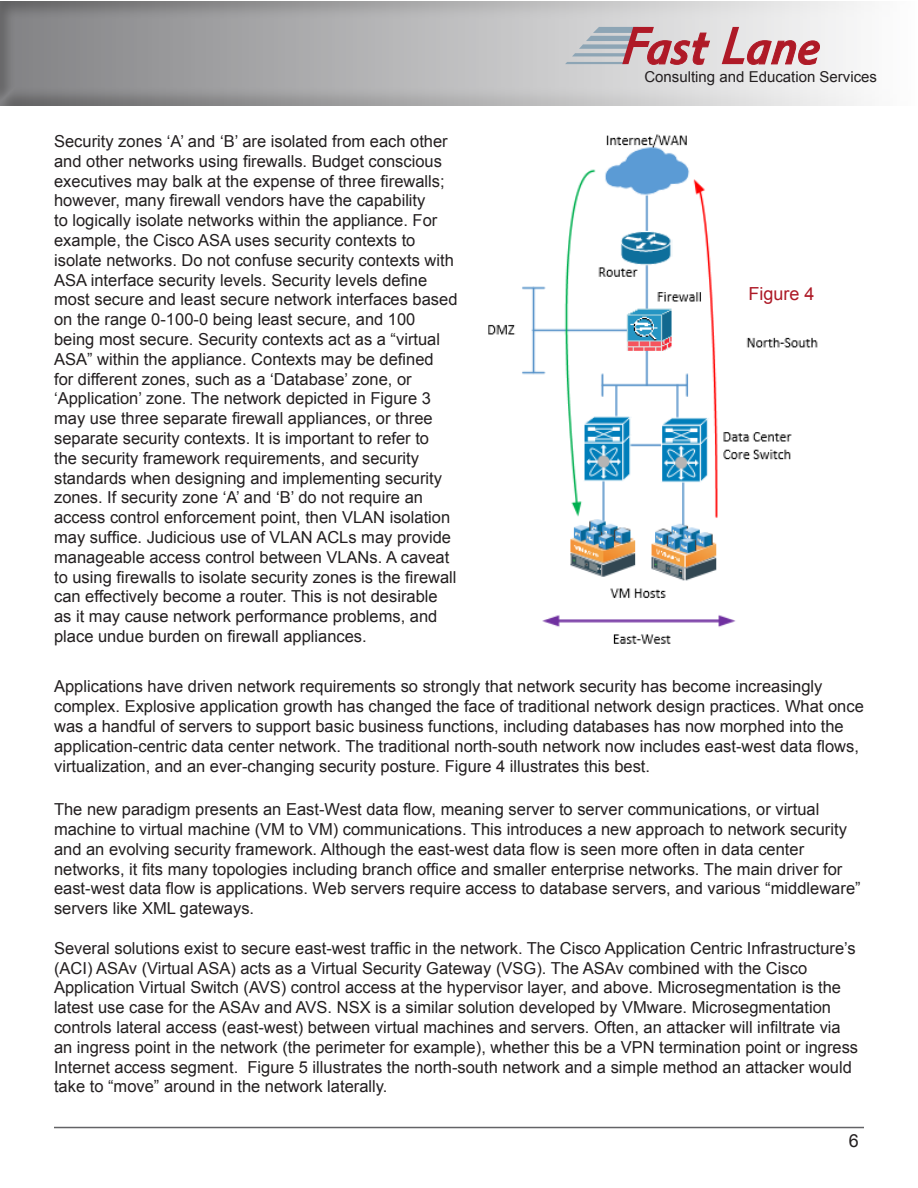
<style>
.page{position:relative;width:918px;height:1188px;background:#fff}
.page>*{position:absolute;margin:0;border:0;box-sizing:border-box;transform-origin:0 0}
.t1{font:18px "Arial";color:#ad1926}
.t2{font:18px "Arial";color:#231f20}
.t3{font:16.5px/19.8px "Arial";color:#231f20}
.t4{font:15px "Arial";color:#231f20}
</style>
<div class="page">
<div style="left:0;top:0;width:918px;height:107px;background:#231f20;opacity:.5"></div>
<svg style="left:722px;top:27px;width:98px;height:38px;background:#d49da2"></svg>
<svg style="left:565px;top:27px;width:145px;height:38px;background:#c1a1a7"></svg>
<hr style="left:54px;top:1127px;width:810px;height:1px;background:#636366">
<img style="left:488px;top:134px;width:330px;height:510px">
<p class="t4" style="left:644px;top:67px;width:234px">Consulting and Education Services</p>
<p class="t3" style="left:54px;top:131px;width:405px">Security zones ‘A’ and ‘B’ are isolated from each other and other networks using firewalls. Budget conscious executives may balk at the expense of three firewalls; however, many firewall vendors have the capability<br>to logically isolate networks within the appliance. For example, the Cisco ASA uses security contexts to isolate networks. Do not confuse security contexts with ASA interface security levels. Security levels define most secure and least secure network interfaces based on the range 0-100-0 being least secure, and 100 being most secure. Security contexts act as a “virtual ASA” within the appliance. Contexts may be defined<br>for different zones, such as a ‘Database’ zone, or ‘Application’ zone. The network depicted in Figure 3 may use three separate firewall appliances, or three separate security contexts. It is important to refer to<br>the security framework requirements, and security standards when designing and implementing security zones. If security zone ‘A’ and ‘B’ do not require an access control enforcement point, then VLAN isolation may suffice. Judicious use of VLAN ACLs may provide manageable access control between VLANs. A caveat to using firewalls to isolate security zones is the firewall can effectively become a router. This is not desirable as it may cause network performance problems, and place undue burden on firewall appliances.</p>
<p class="t3" style="left:54px;top:677px;width:811px">Applications have driven network requirements so strongly that network security has become increasingly complex. Explosive application growth has changed the face of traditional network design practices. What once was a handful of servers to support basic business functions, including databases has now morphed into the application-centric data center network. The traditional north-south network now includes east-west data flows, virtualization, and an ever-changing security posture. Figure 4 illustrates this best.</p>
<p class="t1" style="left:748px;top:282px;width:68px">Figure 4</p>
<p class="t3" style="left:54px;top:800px;width:808px">The new paradigm presents an East-West data flow, meaning server to server communications, or virtual machine to virtual machine (VM to VM) communications. This introduces a new approach to network security and an evolving security framework. Although the east-west data flow is seen more often in data center networks, it fits many topologies including branch office and smaller enterprise networks. The main driver for east-west data flow is applications. Web servers require access to database servers, and various “middleware” servers like XML gateways.</p>
<p class="t3" style="left:54px;top:938px;width:806px">Several solutions exist to secure east-west traffic in the network. The Cisco Application Centric Infrastructure’s (ACI) ASAv (Virtual ASA) acts as a Virtual Security Gateway (VSG). The ASAv combined with the Cisco Application Virtual Switch (AVS) control access at the hypervisor layer, and above. Microsegmentation is the latest use case for the ASAv and AVS. NSX is a similar solution developed by VMware. Microsegmentation controls lateral access (east-west) between virtual machines and servers. Often, an attacker will infiltrate via an ingress point in the network (the perimeter for example), whether this be a VPN termination point or ingress Internet access segment. Figure 5 illustrates the north-south network and a simple method an attacker would take to “move” around in the network laterally.</p>
<p class="t2" style="left:849px;top:1129px;width:12px">6</p>
</div>
